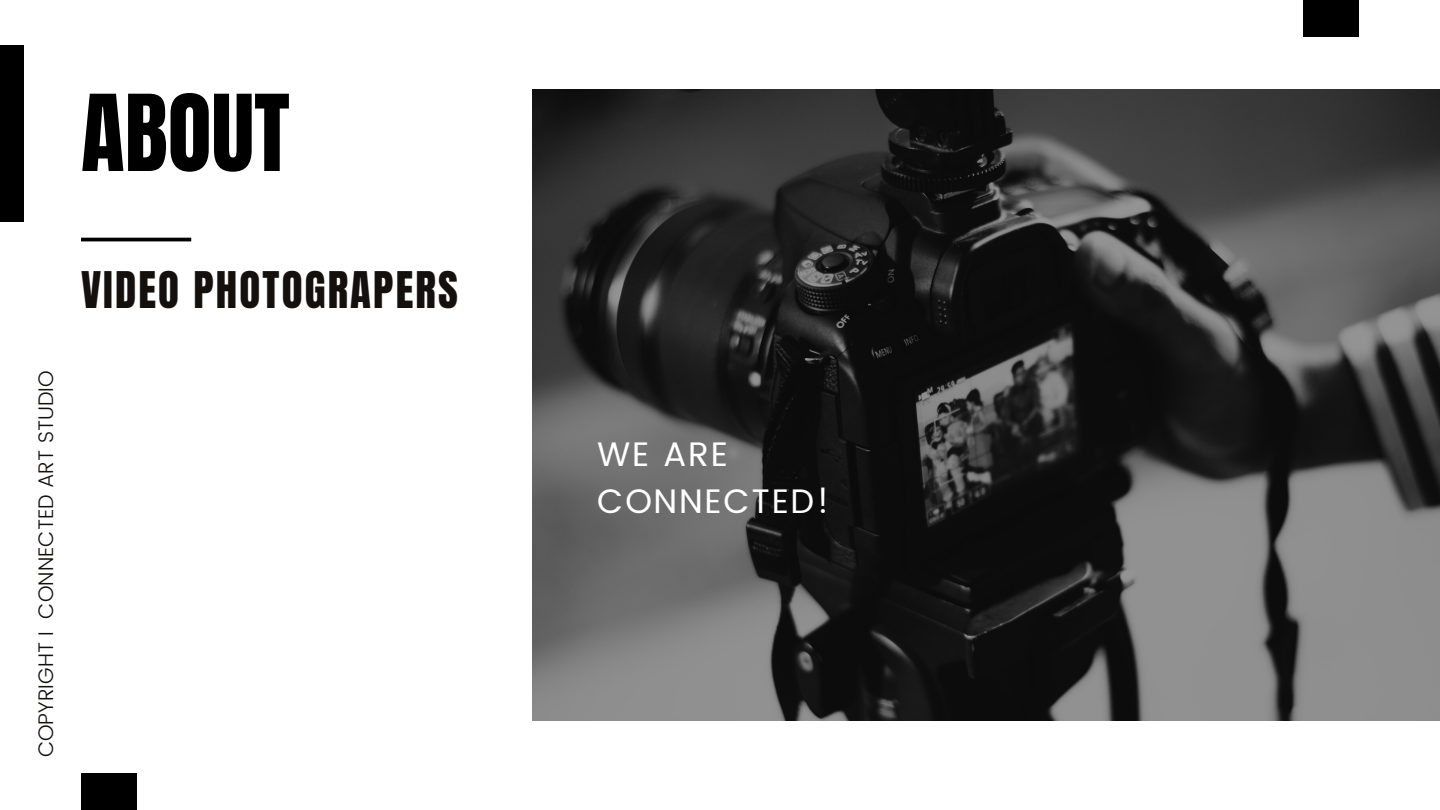
<style>
.page{position:relative;width:1440px;height:810px;background:#fff}
.page>*{position:absolute;margin:0;border:0;box-sizing:border-box;transform-origin:0 0}
.t1{font:90px "Anton";color:#000}
.t2{font:42.9px "Anton";letter-spacing:.05em;color:#13100d}
.t3{font:34px/47.2px "Poppins";letter-spacing:.05em;color:#fff}
.t4{font:300 21.1px "Poppins";color:#13100d}
</style>
<div class="page">
<img style="left:532px;top:89px;width:908px;height:631px">
<div style="left:0;top:45px;width:23px;height:176px;background:#000"></div>
<hr style="left:81px;top:238px;width:110px;height:3px;background:#000">
<div style="left:81px;top:774px;width:55px;height:36px;background:#000"></div>
<div style="left:1304px;top:0;width:55px;height:36px;background:#000"></div>
<p class="t1" style="left:81px;top:69px;width:210px">ABOUT</p>
<p class="t4" style="left:34px;top:757px;width:388px;rotate:-90deg">COPYRIGHT I CONNECTED ART STUDIO</p>
<p class="t2" style="left:81px;top:259px;width:378px">VIDEO PHOTOGRAPERS</p>
<p class="t3" style="left:597px;top:431px;width:234px">WE ARE<br>CONNECTED!</p>
</div>
